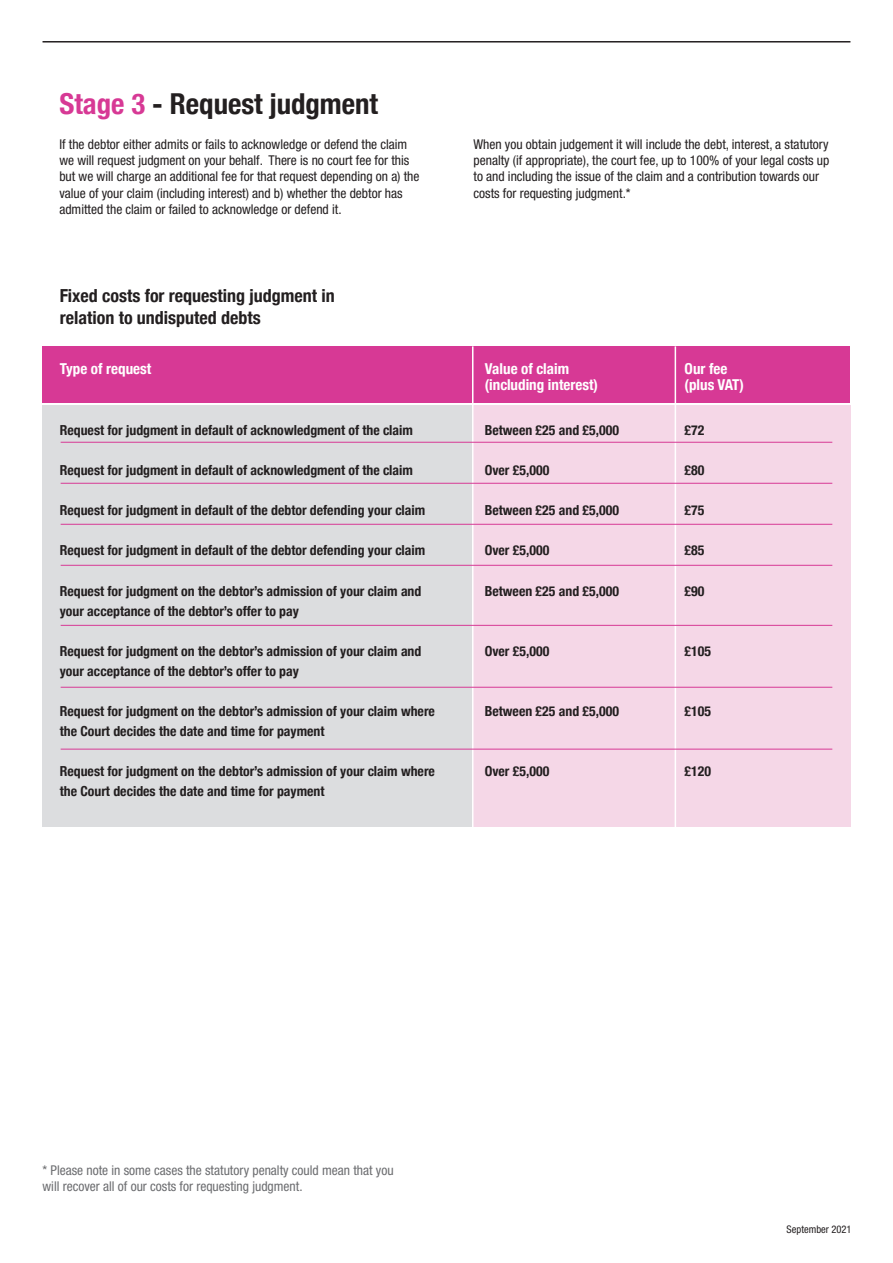
<style>
.page{position:relative;width:893px;height:1263px;background:#fff}
.page>*{position:absolute;margin:0;border:0;box-sizing:border-box;transform-origin:0 0}
.t1{font:700 condensed 28.8px "Helvetica Neue";color:#231f20}
.t2{font:700 condensed 18px/21.6px "Helvetica Neue";color:#231f20}
.t3{font:700 condensed 15px/16.4px "Helvetica Neue";color:#fff}
.t4{font:700 condensed 13.8px/20.1px "Helvetica Neue";color:#231f20}
.t5{font:condensed 13.5px/16.2px "Helvetica Neue LT Std";color:#231f20}
.t6{font:condensed 13.5px/16.2px "Helvetica Neue LT Std";color:#6c6d70}
.t7{font:condensed 10.5px "Helvetica Neue LT Std";color:#231f20}
.s1{color:#d73995}
</style>
<div class="page">
<div style="left:43px;top:406px;width:807px;height:421px;background:#dcdddf"></div>
<div style="left:472px;top:406px;width:378px;height:421px;background:#f5d7e7"></div>
<div style="left:43px;top:346px;width:807px;height:57px;background:#d73995"></div>
<hr style="left:43px;top:41px;width:807px;height:2px;background:#231f20">
<hr style="left:472px;top:346px;width:1px;height:504px;background:#fff">
<hr style="left:675px;top:346px;width:1px;height:504px;background:#fff">
<hr style="left:61px;top:442px;width:771px;height:1px;background:#d73995">
<hr style="left:61px;top:483px;width:771px;height:1px;background:#d73995">
<hr style="left:61px;top:524px;width:771px;height:1px;background:#d73995">
<hr style="left:61px;top:565px;width:771px;height:1px;background:#d73995">
<hr style="left:61px;top:625px;width:771px;height:1px;background:#d73995">
<hr style="left:61px;top:687px;width:771px;height:1px;background:#d73995">
<hr style="left:61px;top:749px;width:771px;height:1px;background:#d73995">
<h1 class="t1" style="left:59px;top:80px;width:320px"><span class="s1">Stage 3</span> - Request judgment</h1>
<p class="t5" style="left:59px;top:136px;width:362px">If the debtor either admits or fails to acknowledge or defend the claim we will request judgment on your behalf. There is no court fee for this but we will charge an additional fee for that request depending on a) the value of your claim (including interest) and b) whether the debtor has admitted the claim or failed to acknowledge or defend it.</p>
<p class="t5" style="left:473px;top:136px;width:357px">When you obtain judgement it will include the debt, interest, a statutory penalty (if appropriate), the court fee, up to 100% of your legal costs up to and including the issue of the claim and a contribution towards our costs for requesting judgment.*</p>
<h2 class="t2" style="left:60px;top:284px;width:277px">Fixed costs for requesting judgment in relation to undisputed debts</h2>
<p class="t3" style="left:60px;top:359px;width:93px">Type of request</p>
<p class="t4" style="left:60px;top:419px;width:355px">Request for judgment in default of acknowledgment of the claim</p>
<p class="t4" style="left:60px;top:459px;width:355px">Request for judgment in default of acknowledgment of the claim</p>
<p class="t4" style="left:60px;top:499px;width:367px">Request for judgment in default of the debtor defending your claim</p>
<p class="t4" style="left:60px;top:539px;width:367px">Request for judgment in default of the debtor defending your claim</p>
<p class="t4" style="left:60px;top:580px;width:363px">Request for judgment on the debtor’s admission of your claim and your acceptance of the debtor’s offer to pay</p>
<p class="t4" style="left:60px;top:640px;width:363px">Request for judgment on the debtor’s admission of your claim and your acceptance of the debtor’s offer to pay</p>
<p class="t4" style="left:60px;top:700px;width:377px">Request for judgment on the debtor’s admission of your claim where the Court decides the date and time for payment</p>
<p class="t4" style="left:60px;top:760px;width:377px">Request for judgment on the debtor’s admission of your claim where the Court decides the date and time for payment</p>
<p class="t3" style="left:485px;top:359px;width:115px">Value of claim (including interest)</p>
<p class="t4" style="left:485px;top:419px;width:136px">Between £25 and £5,000</p>
<p class="t4" style="left:485px;top:459px;width:66px">Over £5,000</p>
<p class="t4" style="left:485px;top:499px;width:136px">Between £25 and £5,000</p>
<p class="t4" style="left:485px;top:539px;width:66px">Over £5,000</p>
<p class="t4" style="left:485px;top:580px;width:136px">Between £25 and £5,000</p>
<p class="t4" style="left:485px;top:640px;width:66px">Over £5,000</p>
<p class="t4" style="left:485px;top:700px;width:136px">Between £25 and £5,000</p>
<p class="t4" style="left:485px;top:760px;width:66px">Over £5,000</p>
<p class="t3" style="left:685px;top:359px;width:61px">Our fee (plus VAT)</p>
<p class="t4" style="left:685px;top:419px;width:21px">£72</p>
<p class="t4" style="left:685px;top:459px;width:21px">£80</p>
<p class="t4" style="left:685px;top:499px;width:21px">£75</p>
<p class="t4" style="left:685px;top:539px;width:21px">£85</p>
<p class="t4" style="left:685px;top:580px;width:21px">£90</p>
<p class="t4" style="left:685px;top:640px;width:28px">£105</p>
<p class="t4" style="left:685px;top:700px;width:28px">£105</p>
<p class="t4" style="left:685px;top:760px;width:28px">£120</p>
<p class="t6" style="left:43px;top:1162px;width:353px">* Please note in some cases the statutory penalty could mean that you will recover all of our costs for requesting judgment.</p>
<p class="t7" style="left:787px;top:1223px;width:67px">September 2021</p>
</div>
